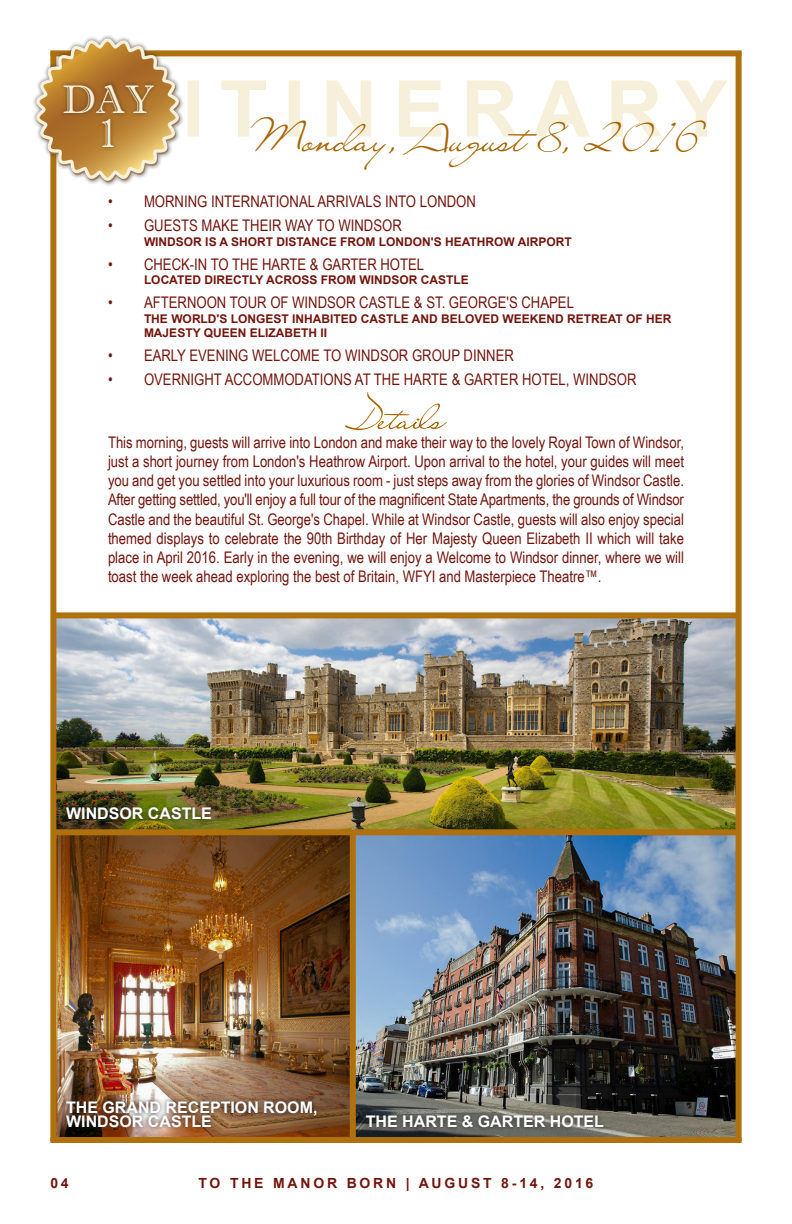
<style>
.page{position:relative;width:792px;height:1224px;background:#fff}
.page>*{position:absolute;margin:0;border:0;box-sizing:border-box;transform-origin:0 0}
.t1{font:44px "Lainie Day SH";color:#a66400}
.t2{font:40px "Imprint MT Shadow";color:#f6f0da}
.t3{font:16px/19.2px "Arial Narrow";color:#71160e}
.t4{font:700 16px/14px "Arial";color:#fff}
.t5{font:700 14px "Arial";letter-spacing:.2em;color:#71160e}
.t6{font:700 12px/14.4px "Arial";color:#71160e}
</style>
<div class="page">
<svg style="left:188px;top:80px;width:539px;height:57px"></svg>
<img style="left:56px;top:618px;width:680px;height:211px">
<img style="left:356px;top:835px;width:380px;height:302px">
<img style="left:56px;top:835px;width:294px;height:302px">
<div style="left:54px;top:829px;width:685px;height:6px;background:#af710e"></div>
<div style="left:350px;top:832px;width:6px;height:308px;background:#af710e"></div>
<div style="left:50px;top:1137px;width:692px;height:6px;background:#af710e"></div>
<div style="left:50px;top:50px;width:692px;height:6px;background:#af710e"></div>
<div style="left:50px;top:52px;width:6px;height:1090px;background:#af710e"></div>
<div style="left:736px;top:52px;width:6px;height:1090px;background:#af710e"></div>
<div style="left:32px;top:34px;width:152px;height:153px;background:#231f20;opacity:.5"></div>
<svg style="left:36px;top:38px;width:144px;height:144px"></svg>
<div style="left:60px;top:80px;width:98px;height:72px;background:#231f20;opacity:.5"></div>
<div style="left:54px;top:612px;width:685px;height:6px;background:#af710e"></div>
<svg style="left:345px;top:392px;width:102px;height:38px"></svg>
<div style="left:62px;top:803px;width:154px;height:20px;background:#231f20;opacity:.75"></div>
<div style="left:62px;top:1097px;width:259px;height:34px;background:#231f20;opacity:.75"></div>
<div style="left:361px;top:1111px;width:247px;height:20px;background:#231f20;opacity:.75"></div>
<p class="t2" style="left:62px;top:76px;width:94px">DAY</p>
<p class="t2" style="left:99px;top:110px;width:19px">1</p>
<p class="t1" style="left:250px;top:109px;width:454px">Monday, August 8, 2016</p>
<p class="t3" style="left:108px;top:192px;width:369px">• MORNING INTERNATIONAL ARRIVALS INTO LONDON</p>
<p class="t3" style="left:108px;top:216px;width:295px">• GUESTS MAKE THEIR WAY TO WINDSOR</p>
<p class="t6" style="left:144px;top:235px;width:429px">WINDSOR IS A SHORT DISTANCE FROM LONDON'S HEATHROW AIRPORT</p>
<p class="t3" style="left:108px;top:254px;width:318px">• CHECK-IN TO THE HARTE &amp; GARTER HOTEL</p>
<p class="t6" style="left:144px;top:273px;width:326px">LOCATED DIRECTLY ACROSS FROM WINDSOR CASTLE</p>
<p class="t3" style="left:108px;top:292px;width:467px">• AFTERNOON TOUR OF WINDSOR CASTLE &amp; ST. GEORGE'S CHAPEL</p>
<p class="t6" style="left:144px;top:312px;width:529px">THE WORLD'S LONGEST INHABITED CASTLE AND BELOVED WEEKEND RETREAT OF HER<br>MAJESTY QUEEN ELIZABETH II</p>
<p class="t3" style="left:108px;top:345px;width:407px">• EARLY EVENING WELCOME TO WINDSOR GROUP DINNER</p>
<p class="t3" style="left:108px;top:369px;width:530px">• OVERNIGHT ACCOMMODATIONS AT THE HARTE &amp; GARTER HOTEL, WINDSOR</p>
<p class="t3" style="left:108px;top:432px;width:577px">This morning, guests will arrive into London and make their way to the lovely Royal Town of Windsor,</p>
<p class="t3" style="left:108px;top:451px;width:577px">just a short journey from London's Heathrow Airport. Upon arrival to the hotel, your guides will meet you and get you settled into your luxurious room - just steps away from the glories of Windsor Castle.</p>
<p class="t3" style="left:108px;top:490px;width:577px">After getting settled, you'll enjoy a full tour of the magnificent State Apartments, the grounds of Windsor</p>
<p class="t3" style="left:108px;top:509px;width:578px;text-align:justify">Castle and the beautiful St. George's Chapel. While at Windsor Castle, guests will also enjoy special themed displays to celebrate the 90th Birthday of Her Majesty Queen Elizabeth II which will take place in April 2016. Early in the evening, we will enjoy a Welcome to Windsor dinner, where we will toast the week ahead exploring the best of Britain, WFYI and Masterpiece Theatre™.</p>
<p class="t4" style="left:66px;top:807px;width:147px">WINDSOR CASTLE</p>
<p class="t4" style="left:66px;top:1101px;width:253px">THE GRAND RECEPTION ROOM,<br>WINDSOR CASTLE</p>
<p class="t4" style="left:366px;top:1115px;width:240px">THE HARTE &amp; GARTER HOTEL</p>
<p class="t5" style="left:50px;top:1174px;width:20px">04</p>
<p class="t5" style="left:199px;top:1174px;width:396px">TO THE MANOR BORN | AUGUST 8-14, 2016</p>
</div>
